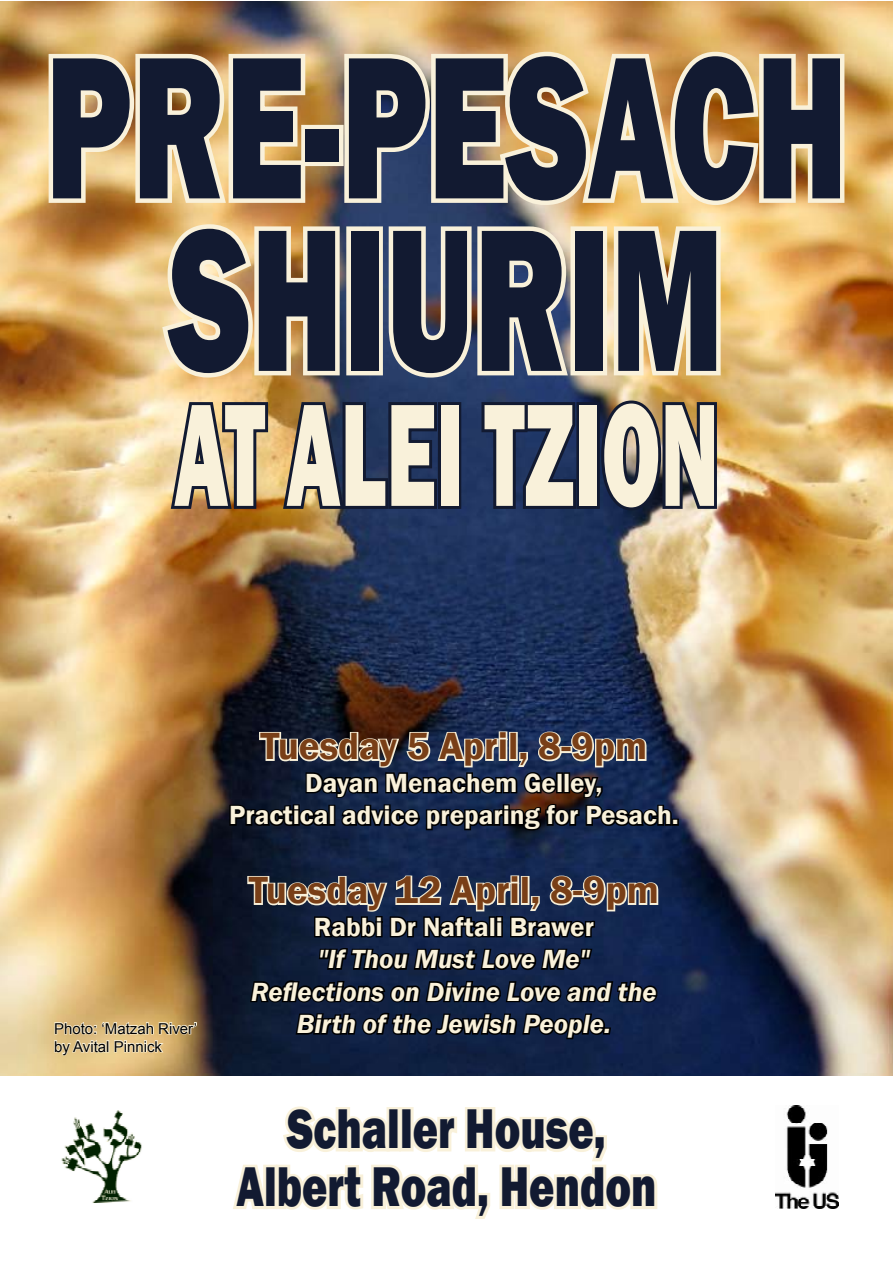
<style>
.page{position:relative;width:893px;height:1263px;background:#fff}
.page>*{position:absolute;margin:0;border:0;box-sizing:border-box;transform-origin:0 0}
.t1{font:800 210px/172.5px "Franklin Gothic";color:#121a31;text-align:center;scale:.64 1}
.t2{font:800 151.2px "Franklin Gothic";color:#f9f1da;scale:.56 1}
.t3{font:800 57.6px/57.6px "Franklin Gothic";color:#121a31;text-align:center;scale:.75 1}
.t4{font:600 39px "Franklin Gothic";color:#793f17}
.t5{font:600 27px/32.4px "Franklin Gothic";color:#f9f1da;text-align:center}
.t6{font:italic 600 27px/32.4px "Franklin Gothic";color:#f9f1da;text-align:center}
.t7{font:15px/18px "Arial";color:#000}
</style>
<div class="page">
<img style="left:0;top:1px;width:893px;height:1075px">
<img style="left:61px;top:1110px;width:81px;height:93px">
<img style="left:775px;top:1105px;width:64px;height:104px">
<svg style="left:228px;top:729px;width:445px;height:105px;background:#2c3344"></svg>
<div style="left:672px;top:819px;width:7px;height:7px;border:3px solid #000"></div>
<svg style="left:246px;top:873px;width:414px;height:100px;background:#2f3a4e"></svg>
<svg style="left:248px;top:979px;width:411px;height:67px;background:#0a152b"></svg>
<svg style="left:233px;top:1106px;width:425px;height:113px"></svg>
<img style="left:44px;top:47px;width:805px;height:501px">
<svg style="left:53px;top:1015px;width:145px;height:41px;background:#dfc491"></svg>
<h1 class="t1" style="left:45px;top:41px;width:1255px">PRE-PESACH<br>SHIURIM</h1>
<h2 class="t2" style="left:174px;top:357px;width:974px">AT ALEI TZION</h2>
<p class="t7" style="left:54px;top:1019px;width:145px">Photo: ‘Matzah River’ by Avital Pinnick</p>
<h3 class="t4" style="left:261px;top:722px;width:388px">Tuesday 5 April, 8-9pm</h3>
<p class="t5" style="left:229px;top:767px;width:451px">Dayan Menachem Gelley,<br>Practical advice preparing for Pesach.</p>
<h3 class="t4" style="left:249px;top:866px;width:412px">Tuesday 12 April, 8-9pm</h3>
<p class="t5" style="left:314px;top:911px;width:282px">Rabbi Dr Naftali Brawer</p>
<p class="t6" style="left:251px;top:943px;width:407px">"If Thou Must Love Me"<br>Reflections on Divine Love and the<br>Birth of the Jewish People.</p>
<h3 class="t3" style="left:236px;top:1100px;width:561px">Schaller House,<br>Albert Road, Hendon</h3>
</div>
